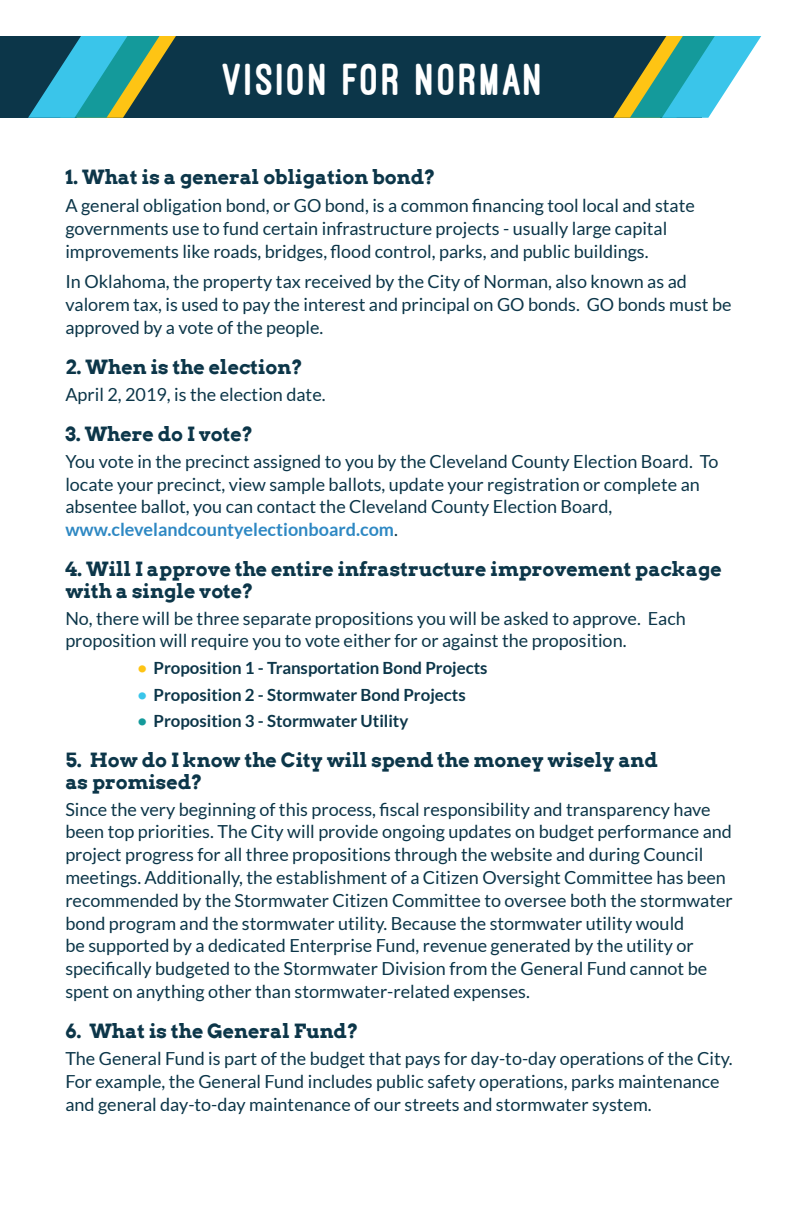
<style>
.page{position:relative;width:792px;height:1224px;background:#fff}
.page>*{position:absolute;margin:0;border:0;box-sizing:border-box;transform-origin:0 0}
.t1{font:800 46.4px "Ostrich Sans";letter-spacing:.06em;color:#fff}
.t2{font:700 19.6px/21.4px "Arvo";color:#0c3649}
.t3{font:18px/22.8px "Lato";color:#0c3649}
.t4{font:700 16.8px "Lato";color:#0c3649}
.s1{font-weight:700;color:#2e88c3}
.s2{color:#fec414}
.s3{color:#3ac5ea}
.s4{color:#149a9b}
</style>
<div class="page">
<div style="left:0;top:36px;width:701px;height:82px;background:#0c3649"></div>
<svg style="left:28px;top:36px;width:148px;height:82px"></svg>
<svg style="left:613px;top:36px;width:148px;height:82px"></svg>
<p class="t1" style="left:223px;top:55px;width:322px">VISION FOR NORMAN</p>
<p class="t2" style="left:65px;top:166px;width:372px">1. What is a general obligation bond?</p>
<p class="t3" style="left:65px;top:194px;width:631px">A general obligation bond, or GO bond, is a common financing tool local and state governments use to fund certain infrastructure projects - usually large capital improvements like roads, bridges, flood control, parks, and public buildings.</p>
<p class="t3" style="left:65px;top:270px;width:668px">In Oklahoma, the property tax received by the City of Norman, also known as ad valorem tax, is used to pay the interest and principal on GO bonds. GO bonds must be approved by a vote of the people.</p>
<p class="t2" style="left:65px;top:356px;width:239px">2. When is the election?</p>
<p class="t3" style="left:65px;top:383px;width:262px">April 2, 2019, is the election date.</p>
<p class="t2" style="left:65px;top:423px;width:189px">3. Where do I vote?</p>
<p class="t3" style="left:65px;top:450px;width:655px">You vote in the precinct assigned to you by the Cleveland County Election Board. To locate your precinct, view sample ballots, update your registration or complete an absentee ballot, you can contact the Cleveland County Election Board, <span class="s1">www.clevelandcountyelectionboard.com</span>.</p>
<p class="t2" style="left:65px;top:559px;width:658px">4. Will I approve the entire infrastructure improvement package with a single vote?</p>
<p class="t3" style="left:65px;top:607px;width:622px">No, there will be three separate propositions you will be asked to approve. Each proposition will require you to vote either for or against the proposition.</p>
<p class="t4" style="left:137px;top:658px;width:352px"><span class="s2">•</span> Proposition 1 - Transportation Bond Projects</p>
<p class="t4" style="left:137px;top:685px;width:330px"><span class="s3">•</span> Proposition 2 - Stormwater Bond Projects</p>
<p class="t4" style="left:137px;top:712px;width:273px"><span class="s4">•</span> Proposition 3 - Stormwater Utility</p>
<p class="t2" style="left:65px;top:750px;width:594px">5. How do I know the City will spend the money wisely and as promised?</p>
<p class="t3" style="left:65px;top:798px;width:669px">Since the very beginning of this process, fiscal responsibility and transparency have been top priorities. The City will provide ongoing updates on budget performance and project progress for all three propositions through the website and during Council meetings. Additionally, the establishment of a Citizen Oversight Committee has been recommended by the Stormwater Citizen Committee to oversee both the stormwater bond program and the stormwater utility. Because the stormwater utility would<br>be supported by a dedicated Enterprise Fund, revenue generated by the utility or specifically budgeted to the Stormwater Division from the General Fund cannot be spent on anything other than stormwater-related expenses.</p>
<p class="t2" style="left:65px;top:1020px;width:295px">6. What is the General Fund?</p>
<p class="t3" style="left:65px;top:1047px;width:669px">The General Fund is part of the budget that pays for day-to-day operations of the City.<br>For example, the General Fund includes public safety operations, parks maintenance and general day-to-day maintenance of our streets and stormwater system.</p>
</div>
